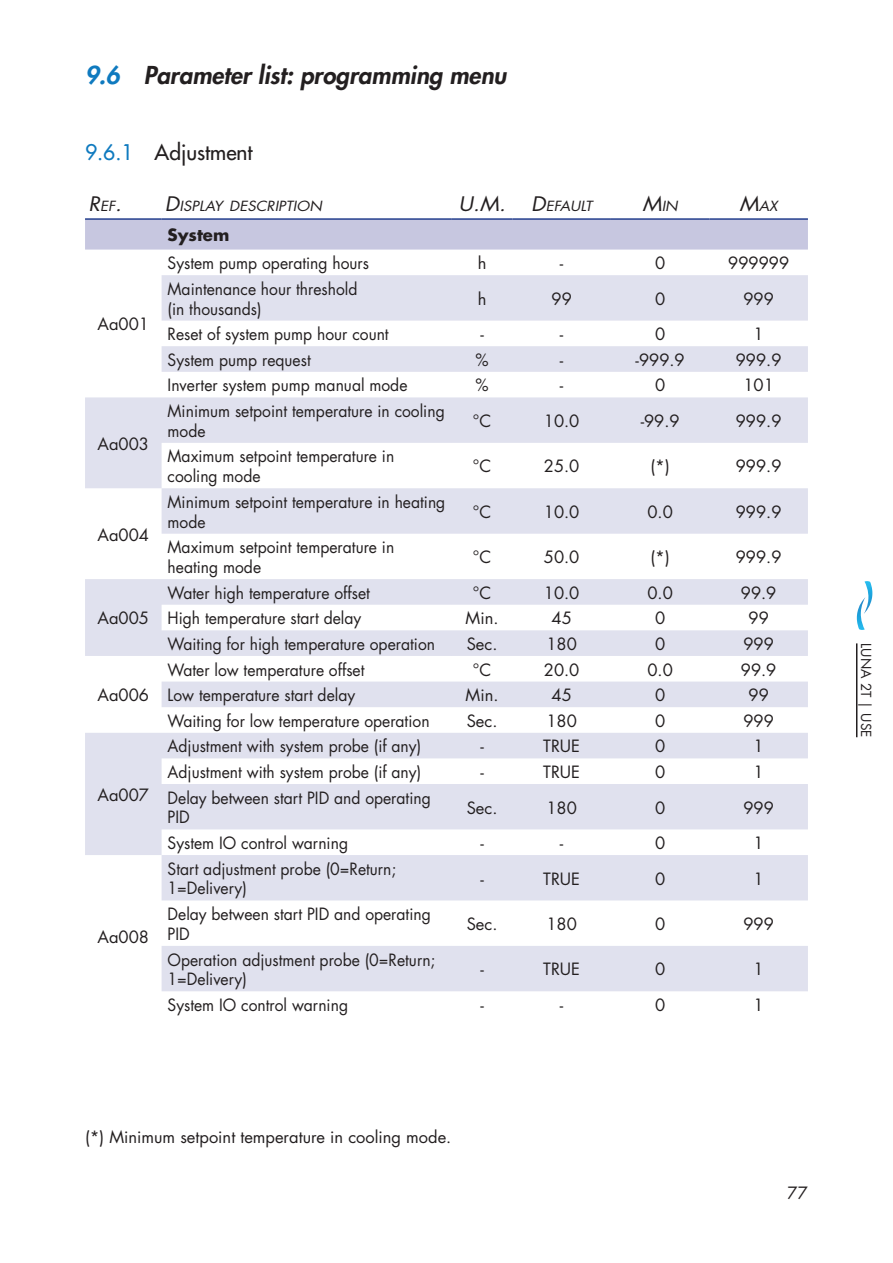
<style>
.page{position:relative;width:893px;height:1263px;background:#fff}
.page>*{position:absolute;margin:0;border:0;box-sizing:border-box;transform-origin:0 0}
.t1{font:italic 800 24px "Futura Std";color:#231f20}
.t2{font:500 21px "Futura Std";color:#231f20}
.t3{font:italic 19.5px "Futura Std";color:#231f20;scale:1.1 1}
.t4{font:16.5px/19.8px "Futura Std";color:#231f20;scale:.95 1}
.t5{font:16.5px "Futura Std";color:#231f20}
.t6{font:700 16.5px "Futura Std";color:#231f20}
.t7{font:italic 13.65px "Futura Std";color:#231f20;scale:1.1 1}
.t8{font:13.5px "Futura Std";color:#231f20}
.s1{color:#0f7abf}
.s2{font-size:13.65px}
.s3{font-size:19.5px}
</style>
<div class="page">
<hr style="left:856px;top:643px;width:1px;height:94px;background:#231f20">
<div style="left:85px;top:220px;width:723px;height:30px;background:#c7c7e0"></div>
<svg style="left:85px;top:275px;width:723px;height:716px;fill:#e0e1ee"></svg>
<hr style="left:85px;top:218px;width:77px;height:2px;background:#253f8e">
<hr style="left:162px;top:218px;width:290px;height:2px;background:#253f8e">
<hr style="left:452px;top:218px;width:60px;height:2px;background:#253f8e">
<hr style="left:512px;top:218px;width:99px;height:2px;background:#253f8e">
<hr style="left:611px;top:218px;width:98px;height:2px;background:#253f8e">
<hr style="left:709px;top:218px;width:99px;height:2px;background:#253f8e">
<svg style="left:857px;top:581px;width:15px;height:49px"></svg>
<h1 class="t1" style="left:85px;top:60px;width:423px"><span class="s1">9.6</span> Parameter list: programming menu</h1>
<p class="t2" style="left:85px;top:139px;width:169px"><span class="s1">9.6.1</span> Adjustment</p>
<p class="t3" style="left:88px;top:191px;width:32px">R<span class="s2">EF</span>.</p>
<p class="t7" style="left:165px;top:197px;width:144px"><span class="s3">D</span>ISPLAY DESCRIPTION</p>
<p class="t3" style="left:459px;top:191px;width:44px">U.M.</p>
<p class="t7" style="left:531px;top:197px;width:57px"><span class="s3">D</span>EFAULT</p>
<p class="t7" style="left:642px;top:197px;width:34px"><span class="s3">M</span>IN</p>
<p class="t7" style="left:740px;top:197px;width:36px"><span class="s3">M</span>AX</p>
<p class="t6" style="left:168px;top:224px;width:63px">System</p>
<p class="t5" style="left:98px;top:314px;width:53px">Aa001</p>
<p class="t5" style="left:98px;top:433px;width:53px">Aa003</p>
<p class="t5" style="left:98px;top:524px;width:53px">Aa004</p>
<p class="t5" style="left:98px;top:608px;width:53px">Aa005</p>
<p class="t5" style="left:98px;top:685px;width:53px">Aa006</p>
<p class="t5" style="left:98px;top:784px;width:53px">Aa007</p>
<p class="t5" style="left:98px;top:926px;width:53px">Aa008</p>
<p class="t4" style="left:168px;top:253px;width:214px">System pump operating hours</p>
<p class="t5" style="left:478px;top:253px;width:10px">h</p>
<p class="t5" style="left:560px;top:253px;width:5px">-</p>
<p class="t5" style="left:655px;top:253px;width:12px">0</p>
<p class="t5" style="left:728px;top:253px;width:62px">999999</p>
<p class="t4" style="left:168px;top:279px;width:201px">Maintenance hour threshold (in thousands)</p>
<p class="t5" style="left:478px;top:288px;width:10px">h</p>
<p class="t5" style="left:551px;top:288px;width:22px">99</p>
<p class="t5" style="left:655px;top:288px;width:12px">0</p>
<p class="t5" style="left:743px;top:288px;width:32px">999</p>
<p class="t4" style="left:168px;top:324px;width:234px">Reset of system pump hour count</p>
<p class="t5" style="left:480px;top:324px;width:5px">-</p>
<p class="t5" style="left:560px;top:324px;width:5px">-</p>
<p class="t5" style="left:655px;top:324px;width:12px">0</p>
<p class="t5" style="left:754px;top:324px;width:12px">1</p>
<p class="t4" style="left:168px;top:350px;width:152px">System pump request</p>
<p class="t5" style="left:475px;top:349px;width:15px">%</p>
<p class="t5" style="left:560px;top:349px;width:5px">-</p>
<p class="t5" style="left:636px;top:349px;width:51px">-999.9</p>
<p class="t5" style="left:736px;top:349px;width:47px">999.9</p>
<p class="t4" style="left:168px;top:376px;width:254px">Inverter system pump manual mode</p>
<p class="t5" style="left:475px;top:375px;width:15px">%</p>
<p class="t5" style="left:560px;top:375px;width:5px">-</p>
<p class="t5" style="left:655px;top:375px;width:12px">0</p>
<p class="t5" style="left:743px;top:375px;width:32px">101</p>
<p class="t4" style="left:168px;top:401px;width:293px">Minimum setpoint temperature in cooling mode</p>
<p class="t5" style="left:473px;top:410px;width:20px">°C</p>
<p class="t5" style="left:544px;top:410px;width:37px">10.0</p>
<p class="t5" style="left:641px;top:410px;width:41px">-99.9</p>
<p class="t5" style="left:736px;top:410px;width:47px">999.9</p>
<p class="t4" style="left:168px;top:447px;width:240px">Maximum setpoint temperature in cooling mode</p>
<p class="t5" style="left:473px;top:456px;width:20px">°C</p>
<p class="t5" style="left:544px;top:456px;width:37px">25.0</p>
<p class="t5" style="left:650px;top:456px;width:21px">(*)</p>
<p class="t5" style="left:736px;top:456px;width:47px">999.9</p>
<p class="t4" style="left:168px;top:492px;width:294px">Minimum setpoint temperature in heating mode</p>
<p class="t5" style="left:473px;top:501px;width:20px">°C</p>
<p class="t5" style="left:544px;top:501px;width:37px">10.0</p>
<p class="t5" style="left:647px;top:501px;width:27px">0.0</p>
<p class="t5" style="left:736px;top:501px;width:47px">999.9</p>
<p class="t4" style="left:168px;top:537px;width:240px">Maximum setpoint temperature in heating mode</p>
<p class="t5" style="left:473px;top:547px;width:20px">°C</p>
<p class="t5" style="left:544px;top:547px;width:37px">50.0</p>
<p class="t5" style="left:650px;top:547px;width:21px">(*)</p>
<p class="t5" style="left:736px;top:547px;width:47px">999.9</p>
<p class="t4" style="left:168px;top:583px;width:215px">Water high temperature offset</p>
<p class="t5" style="left:473px;top:582px;width:20px">°C</p>
<p class="t5" style="left:544px;top:582px;width:37px">10.0</p>
<p class="t5" style="left:647px;top:582px;width:27px">0.0</p>
<p class="t5" style="left:741px;top:582px;width:37px">99.9</p>
<p class="t4" style="left:168px;top:608px;width:205px">High temperature start delay</p>
<p class="t5" style="left:466px;top:608px;width:34px">Min.</p>
<p class="t5" style="left:551px;top:608px;width:22px">45</p>
<p class="t5" style="left:655px;top:608px;width:12px">0</p>
<p class="t5" style="left:748px;top:608px;width:22px">99</p>
<p class="t4" style="left:168px;top:634px;width:283px">Waiting for high temperature operation</p>
<p class="t5" style="left:467px;top:633px;width:32px">Sec.</p>
<p class="t5" style="left:546px;top:633px;width:32px">180</p>
<p class="t5" style="left:655px;top:633px;width:12px">0</p>
<p class="t5" style="left:743px;top:633px;width:32px">999</p>
<p class="t4" style="left:168px;top:660px;width:209px">Water low temperature offset</p>
<p class="t5" style="left:473px;top:659px;width:20px">°C</p>
<p class="t5" style="left:544px;top:659px;width:37px">20.0</p>
<p class="t5" style="left:647px;top:659px;width:27px">0.0</p>
<p class="t5" style="left:741px;top:659px;width:37px">99.9</p>
<p class="t4" style="left:168px;top:685px;width:199px">Low temperature start delay</p>
<p class="t5" style="left:466px;top:685px;width:34px">Min.</p>
<p class="t5" style="left:551px;top:685px;width:22px">45</p>
<p class="t5" style="left:655px;top:685px;width:12px">0</p>
<p class="t5" style="left:748px;top:685px;width:22px">99</p>
<p class="t4" style="left:168px;top:711px;width:277px">Waiting for low temperature operation</p>
<p class="t5" style="left:467px;top:710px;width:32px">Sec.</p>
<p class="t5" style="left:546px;top:710px;width:32px">180</p>
<p class="t5" style="left:655px;top:710px;width:12px">0</p>
<p class="t5" style="left:743px;top:710px;width:32px">999</p>
<p class="t4" style="left:168px;top:737px;width:268px">Adjustment with system probe (if any)</p>
<p class="t5" style="left:480px;top:736px;width:5px">-</p>
<p class="t5" style="left:543px;top:736px;width:38px">TRUE</p>
<p class="t5" style="left:655px;top:736px;width:12px">0</p>
<p class="t5" style="left:754px;top:736px;width:12px">1</p>
<p class="t4" style="left:168px;top:762px;width:268px">Adjustment with system probe (if any)</p>
<p class="t5" style="left:480px;top:761px;width:5px">-</p>
<p class="t5" style="left:543px;top:761px;width:38px">TRUE</p>
<p class="t5" style="left:655px;top:761px;width:12px">0</p>
<p class="t5" style="left:754px;top:761px;width:12px">1</p>
<p class="t4" style="left:168px;top:788px;width:279px">Delay between start PID and operating<br>PID</p>
<p class="t5" style="left:467px;top:797px;width:32px">Sec.</p>
<p class="t5" style="left:546px;top:797px;width:32px">180</p>
<p class="t5" style="left:655px;top:797px;width:12px">0</p>
<p class="t5" style="left:743px;top:797px;width:32px">999</p>
<p class="t4" style="left:168px;top:833px;width:192px">System IO control warning</p>
<p class="t5" style="left:480px;top:832px;width:5px">-</p>
<p class="t5" style="left:560px;top:832px;width:5px">-</p>
<p class="t5" style="left:655px;top:832px;width:12px">0</p>
<p class="t5" style="left:754px;top:832px;width:12px">1</p>
<p class="t4" style="left:168px;top:859px;width:242px">Start adjustment probe (0=Return;<br>1=Delivery)</p>
<p class="t5" style="left:480px;top:868px;width:5px">-</p>
<p class="t5" style="left:543px;top:868px;width:38px">TRUE</p>
<p class="t5" style="left:655px;top:868px;width:12px">0</p>
<p class="t5" style="left:754px;top:868px;width:12px">1</p>
<p class="t4" style="left:168px;top:904px;width:279px">Delay between start PID and operating<br>PID</p>
<p class="t5" style="left:467px;top:913px;width:32px">Sec.</p>
<p class="t5" style="left:546px;top:913px;width:32px">180</p>
<p class="t5" style="left:655px;top:913px;width:12px">0</p>
<p class="t5" style="left:743px;top:913px;width:32px">999</p>
<p class="t4" style="left:168px;top:950px;width:283px">Operation adjustment probe (0=Return;<br>1=Delivery)</p>
<p class="t5" style="left:480px;top:959px;width:5px">-</p>
<p class="t5" style="left:543px;top:959px;width:38px">TRUE</p>
<p class="t5" style="left:655px;top:959px;width:12px">0</p>
<p class="t5" style="left:754px;top:959px;width:12px">1</p>
<p class="t4" style="left:168px;top:995px;width:192px">System IO control warning</p>
<p class="t5" style="left:480px;top:994px;width:5px">-</p>
<p class="t5" style="left:560px;top:994px;width:5px">-</p>
<p class="t5" style="left:655px;top:994px;width:12px">0</p>
<p class="t5" style="left:754px;top:994px;width:12px">1</p>
<p class="t5" style="left:85px;top:1126px;width:368px">(*) Minimum setpoint temperature in cooling mode.</p>
<p class="t5" style="left:788px;top:1182px;width:22px">77</p>
<p class="t8" style="left:875px;top:643px;width:95px;rotate:90deg">LUNA 2T | USE</p>
</div>
